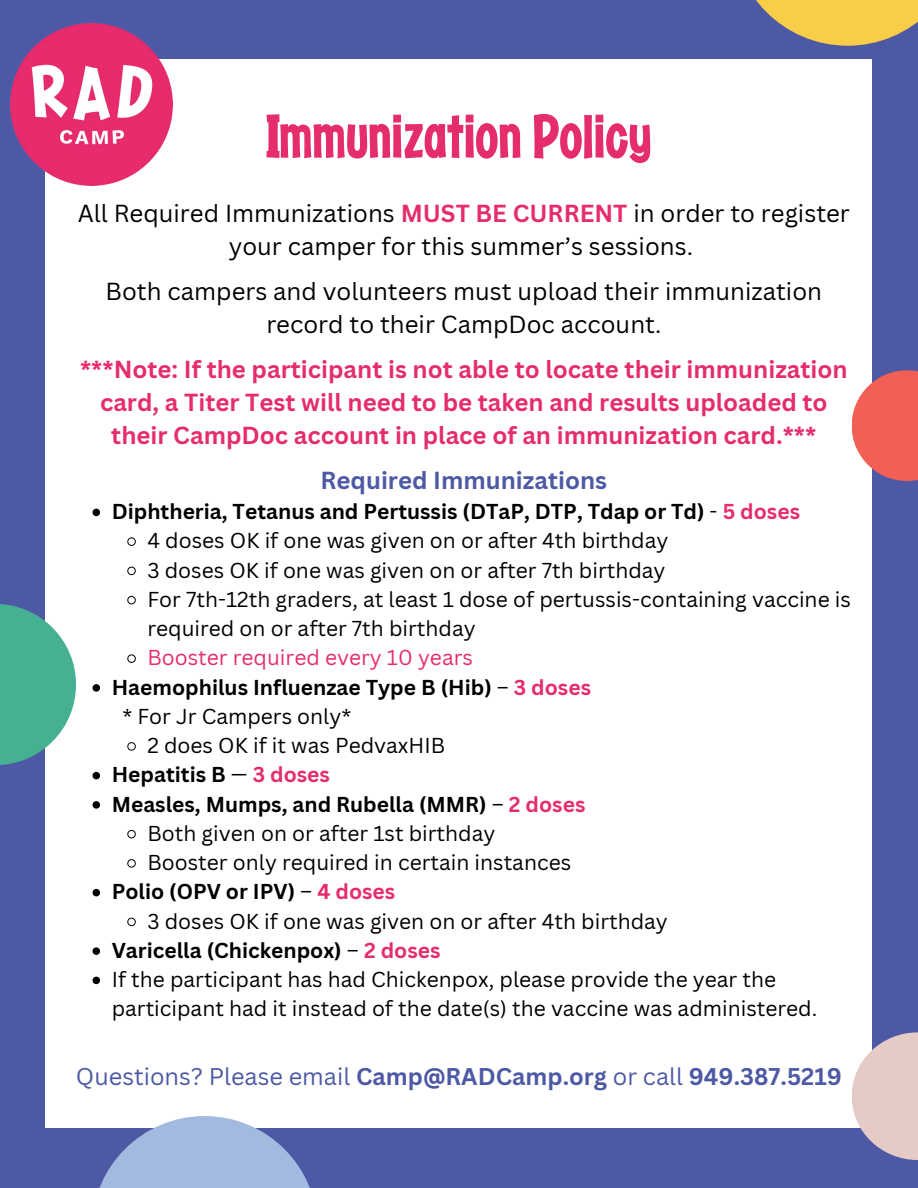
<style>
.page{position:relative;width:918px;height:1188px;background:#4d59a5}
.page>*{position:absolute;margin:0;border:0;box-sizing:border-box;transform-origin:0 0}
.t1{font:63px "Cuckoo Serif I";color:#e62d6b}
.t2{font:24px/33px "Canva Sans";color:#000;text-align:center}
.t3{font:700 24px/33px "Canva Sans";color:#e62d6b;text-align:center}
.t4{font:700 24px "Canva Sans";color:#4d59a5}
.t5{font:700 23.55px "Canva Sans";color:#4d59a5}
.t6{font:21px/29.2px "Canva Sans";color:#000}
.t7{font:700 21px "Canva Sans";color:#000}
.t8{font:21px "Canva Sans";color:#e62d6b}
.s1{font-weight:700;color:#e62d6b}
.s2{font-weight:700}
.s3{font-weight:400}
.s4{color:#e62d6b}
</style>
<div class="page">
<div style="left:46px;top:59px;width:826px;height:1069px;background:#fff"></div>
<svg style="left:756px;top:0;width:162px;height:46px;fill:#f8cd48"></svg>
<svg style="left:0;top:604px;width:76px;height:161px;fill:#46b093"></svg>
<svg style="left:99px;top:1116px;width:211px;height:72px;fill:#a2b9e0"></svg>
<svg style="left:852px;top:1032px;width:66px;height:128px;fill:#e5cbc5"></svg>
<svg style="left:852px;top:370px;width:66px;height:111px;fill:#f26055"></svg>
<img style="left:11px;top:23px;width:162px;height:162px">
<svg style="left:93px;top:509px;width:7px;height:7px"></svg>
<svg style="left:127px;top:537px;width:9px;height:9px"></svg>
<svg style="left:127px;top:566px;width:9px;height:10px"></svg>
<svg style="left:127px;top:596px;width:9px;height:9px"></svg>
<svg style="left:127px;top:654px;width:9px;height:9px"></svg>
<svg style="left:93px;top:684px;width:7px;height:8px"></svg>
<svg style="left:127px;top:742px;width:9px;height:9px"></svg>
<svg style="left:93px;top:772px;width:7px;height:7px"></svg>
<svg style="left:93px;top:801px;width:7px;height:8px"></svg>
<svg style="left:127px;top:830px;width:9px;height:9px"></svg>
<svg style="left:127px;top:859px;width:9px;height:9px"></svg>
<svg style="left:93px;top:889px;width:7px;height:7px"></svg>
<svg style="left:127px;top:917px;width:9px;height:10px"></svg>
<svg style="left:93px;top:947px;width:7px;height:8px"></svg>
<svg style="left:93px;top:977px;width:7px;height:7px"></svg>
<h1 class="t1" style="left:267px;top:114px;width:386px">Immunization Policy</h1>
<p class="t2" style="left:78px;top:196px;width:774px">All Required Immunizations <span class="s1">MUST BE CURRENT</span> in order to register your camper for this summer’s sessions.</p>
<p class="t2" style="left:106px;top:274px;width:718px">Both campers and volunteers must upload their immunization record to their CampDoc account.</p>
<p class="t3" style="left:80px;top:352px;width:769px">***Note: If the participant is not able to locate their immunization card, a Titer Test will need to be taken and results uploaded to their CampDoc account in place of an immunization card.***</p>
<p class="t4" style="left:321px;top:463px;width:288px">Required Immunizations</p>
<p class="t6" style="left:147px;top:496px;width:705px;text-indent:-36px"><span class="s2">Diphtheria, Tetanus and Pertussis (DTaP, DTP, Tdap or Td)</span> - <span class="s1">5 doses<br></span>4 doses OK if one was given on or after 4th birthday<br>3 doses OK if one was given on or after 7th birthday<br>For 7th-12th graders, at least 1 dose of pertussis-containing vaccine is required on or after 7th birthday</p>
<p class="t8" style="left:147px;top:643px;width:327px">Booster required every 10 years</p>
<p class="t7" style="left:112px;top:672px;width:481px">Haemophilus Influenzae Type B (Hib) <span class="s3">–</span> <span class="s4">3 doses</span></p>
<p class="t6" style="left:122px;top:701px;width:230px">* For Jr Campers only*</p>
<p class="t6" style="left:147px;top:730px;width:299px">2 does OK if it was PedvaxHIB</p>
<p class="t7" style="left:112px;top:760px;width:220px">Hepatitis B <span class="s3">—</span> <span class="s4">3 doses</span></p>
<p class="t7" style="left:112px;top:789px;width:475px">Measles, Mumps, and Rubella (MMR) <span class="s3">–</span> <span class="s4">2 doses</span></p>
<p class="t6" style="left:147px;top:818px;width:349px">Both given on or after 1st birthday</p>
<p class="t6" style="left:147px;top:847px;width:425px">Booster only required in certain instances</p>
<p class="t7" style="left:112px;top:877px;width:285px">Polio (OPV or IPV) <span class="s3">–</span> <span class="s4">4 doses</span></p>
<p class="t6" style="left:147px;top:906px;width:522px">3 doses OK if one was given on or after 4th birthday</p>
<p class="t7" style="left:112px;top:935px;width:330px">Varicella (Chickenpox) <span class="s3">–</span> <span class="s4">2 doses</span></p>
<p class="t6" style="left:112px;top:964px;width:666px">If the participant has had Chickenpox, please provide the year the</p>
<p class="t6" style="left:112px;top:994px;width:707px">participant had it instead of the date(s) the vaccine was administered.</p>
<p class="t5" style="left:76px;top:1060px;width:768px"><span class="s3">Questions? Please email</span> Camp@RADCamp.org <span class="s3">or call</span> 949.387.5219</p>
</div>
